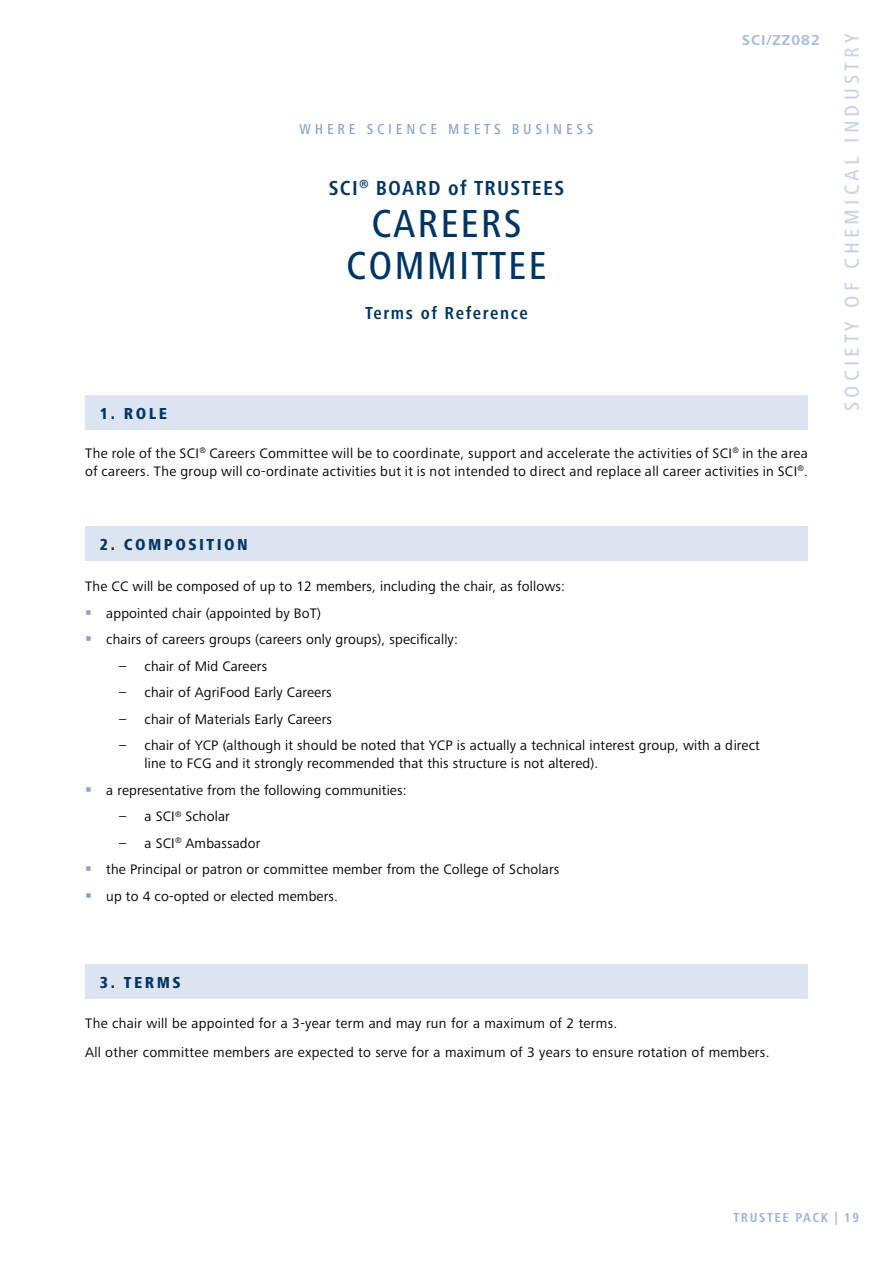
<style>
.page{position:relative;width:893px;height:1263px;background:#fff}
.page>*{position:absolute;margin:0;border:0;box-sizing:border-box;transform-origin:0 0}
.t1{font:500 condensed 40.5px/42px "Frutiger Next Pro";letter-spacing:.05em;color:#003565;text-align:center}
.t2{font:500 condensed 21px "Frutiger Next Pro";letter-spacing:.2em;color:#c7d3e9}
.t3{font:700 condensed 21px "Frutiger Next Pro";letter-spacing:.06em;color:#003565}
.t4{font:700 condensed 18px "Frutiger Next Pro";letter-spacing:.09em;color:#003565}
.t5{font:800 condensed 16.5px "Frutiger Next Pro";letter-spacing:.15em;color:#003565}
.t6{font:500 condensed 15px "Frutiger Next Pro";letter-spacing:.25em;color:#82a3cd}
.t7{font:700 15px "Frutiger Next Pro";letter-spacing:.07em;color:#a8bddd}
.t8{font:14.25px/26.5px "Frutiger Next Pro";letter-spacing:.01em;color:#000}
.t9{font:700 condensed 13.5px "Frutiger Next Pro";letter-spacing:.12em;color:#9bb4d7}
</style>
<div class="page">
<div style="left:85px;top:395px;width:723px;height:34px;background:#dce4f1"></div>
<div style="left:85px;top:527px;width:723px;height:34px;background:#dce4f1"></div>
<div style="left:85px;top:965px;width:723px;height:34px;background:#dce4f1"></div>
<p class="t5" style="left:100px;top:404px;width:69px">1. ROLE</p>
<p class="t6" style="left:299px;top:121px;width:296px">WHERE SCIENCE MEETS BUSINESS</p>
<h2 class="t3" style="left:329px;top:176px;width:237px">SCI<sup>®</sup> BOARD of TRUSTEES</h2>
<h1 class="t1" style="left:346px;top:203px;width:202px">CAREERS<br>COMMITTEE</h1>
<p class="t4" style="left:365px;top:303px;width:164px">Terms of Reference</p>
<p class="t7" style="left:742px;top:31px;width:80px">SCI/ZZ082</p>
<p class="t8" style="left:85px;top:444px;width:724px;line-height:18px">The role of the SCI<sup>®</sup> Careers Committee will be to coordinate, support and accelerate the activities of SCI<sup>®</sup> in the area of careers. The group will co-ordinate activities but it is not intended to direct and replace all career activities in SCI<sup>®</sup>.</p>
<p class="t5" style="left:100px;top:535px;width:149px">2. COMPOSITION</p>
<p class="t8" style="left:106px;top:573px;width:460px;text-indent:-21px">The CC will be composed of up to 12 members, including the chair, as follows: appointed chair (appointed by BoT)<br>chairs of careers groups (careers only groups), specifically:</p>
<p class="t8" style="left:119px;top:653px;width:150px">– chair of Mid Careers</p>
<p class="t8" style="left:119px;top:679px;width:214px">– chair of AgriFood Early Careers</p>
<p class="t8" style="left:119px;top:706px;width:215px">– chair of Materials Early Careers</p>
<p class="t8" style="left:145px;top:736px;width:617px;line-height:18px;text-indent:-26px">– chair of YCP (although it should be noted that YCP is actually a technical interest group, with a direct line to FCG and it strongly recommended that this structure is not altered).</p>
<p class="t8" style="left:106px;top:777px;width:302px">a representative from the following communities:</p>
<p class="t8" style="left:119px;top:803px;width:112px">– a SCI<sup>®</sup> Scholar</p>
<p class="t8" style="left:106px;top:830px;width:455px;text-indent:13px">– a SCI<sup>®</sup> Ambassador<br>the Principal or patron or committee member from the College of Scholars up to 4 co-opted or elected members.</p>
<h2 class="t2" style="left:840px;top:411px;width:379px;rotate:-90deg">SOCIETY OF CHEMICAL INDUSTRY</h2>
<p class="t5" style="left:100px;top:973px;width:82px">3. TERMS</p>
<p class="t8" style="left:85px;top:1009px;width:686px;line-height:28.5px">The chair will be appointed for a 3-year term and may run for a maximum of 2 terms.<br>All other committee members are expected to serve for a maximum of 3 years to ensure rotation of members.</p>
<p class="t9" style="left:733px;top:1209px;width:127px">TRUSTEE PACK | 19</p>
</div>
